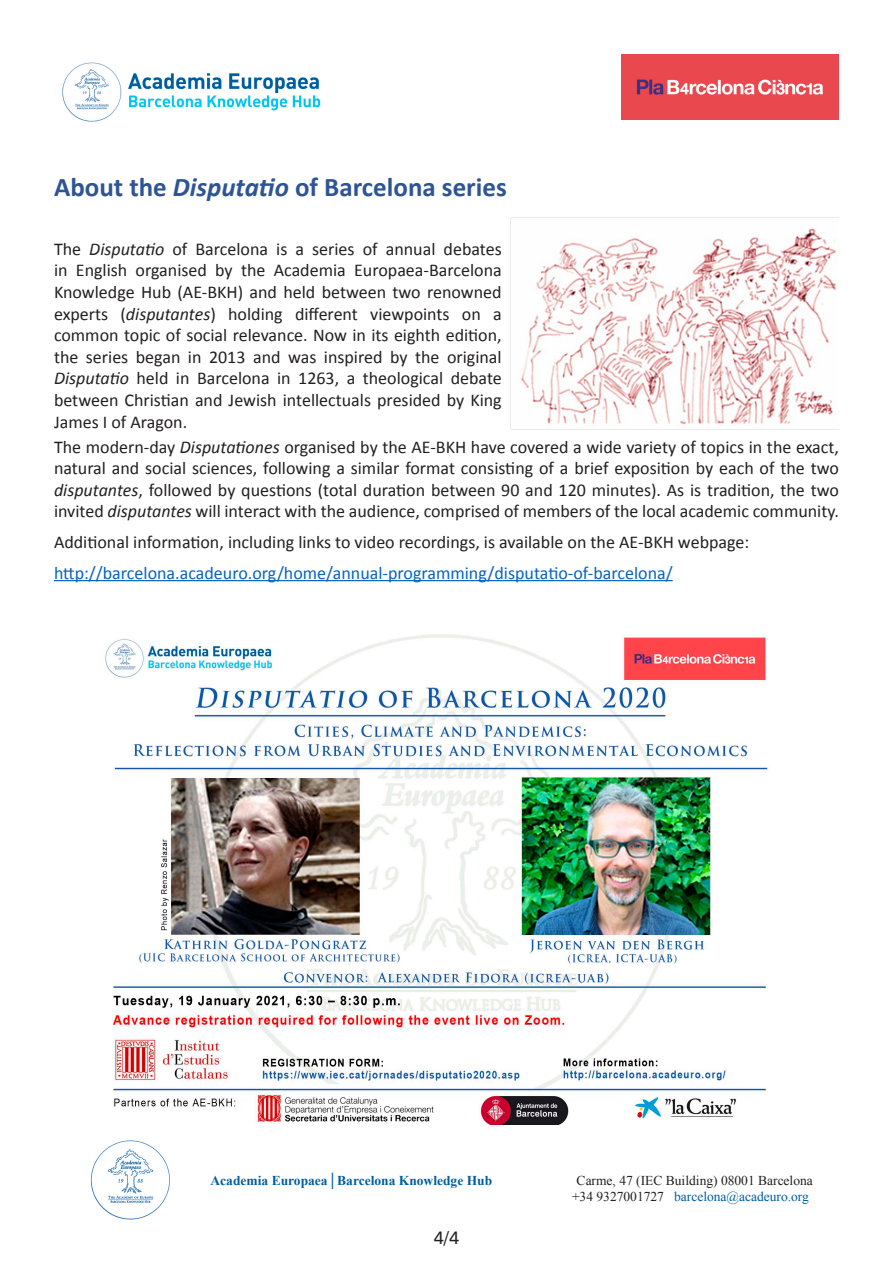
<style>
.page{position:relative;width:893px;height:1263px;background:#fff}
.page>*{position:absolute;margin:0;border:0;box-sizing:border-box;transform-origin:0 0}
.t1{font:700 27px "Calibri";color:#2f5496}
.t2{font:18px/21.6px "Calibri";color:#231f20;text-align:justify}
.t3{font:18px "Calibri";color:#0563c1}
.t4{font:18px "Univers";color:#231f20}
.t5{font:700 13.5px "Times New Roman";color:#005d9d}
.t6{font:13.5px "Times New Roman";color:#231f20}
.t7{font:13.5px "Times New Roman";color:#005d9d}
.s1{font-style:italic}
.s2{color:#231f20}
</style>
<div class="page">
<img style="left:62px;top:62px;width:259px;height:60px">
<img style="left:90px;top:1140px;width:80px;height:80px">
<img style="left:510px;top:217px;width:329px;height:212px">
<hr style="left:54px;top:580px;width:619px;height:1px;background:#0563c1">
<img style="left:622px;top:54px;width:217px;height:65px">
<img style="left:105px;top:634px;width:664px;height:491px">
<p class="t1" style="left:54px;top:168px;width:454px">About the <span class="s1">Disputatio</span> of Barcelona series</p>
<p class="t2" style="left:54px;top:238px;width:449px">The <span class="s1">Disputatio</span> of Barcelona is a series of annual debates in English organised by the Academia Europaea-Barcelona Knowledge Hub (AE-BKH) and held between two renowned experts (<span class="s1">disputantes</span>) holding different viewpoints on a common topic of social relevance. Now in its eighth edition, the series began in 2013 and was inspired by the original <span class="s1">Disputatio</span> held in Barcelona in 1263, a theological debate between Christian and Jewish intellectuals presided by King James I of Aragon.</p>
<p class="t2" style="left:54px;top:435px;width:786px">The modern-day <span class="s1">Disputationes</span> organised by the AE-BKH have covered a wide variety of topics in the exact, natural and social sciences, following a similar format consisting of a brief exposition by each of the two <span class="s1">disputantes</span>, followed by questions (total duration between 90 and 120 minutes). As is tradition, the two invited <span class="s1">disputantes</span> will interact with the audience, comprised of members of the local academic community.</p>
<p class="t2" style="left:54px;top:531px;width:697px">Additional information, including links to video recordings, is available on the AE-BKH webpage:</p>
<p class="t3" style="left:54px;top:560px;width:620px">http://barcelona.acadeuro.org/home/annual-programming/disputatio-of-barcelona/</p>
<p class="t5" style="left:211px;top:1170px;width:283px">Academia Europaea│Barcelona Knowledge Hub</p>
<p class="t6" style="left:577px;top:1170px;width:238px">Carme, 47 (IEC Building) 08001 Barcelona</p>
<p class="t7" style="left:572px;top:1187px;width:238px"><span class="s2">+34 9327001727</span> barcelona@acadeuro.org</p>
<p class="t4" style="left:434px;top:1227px;width:27px">4/4</p>
</div>
